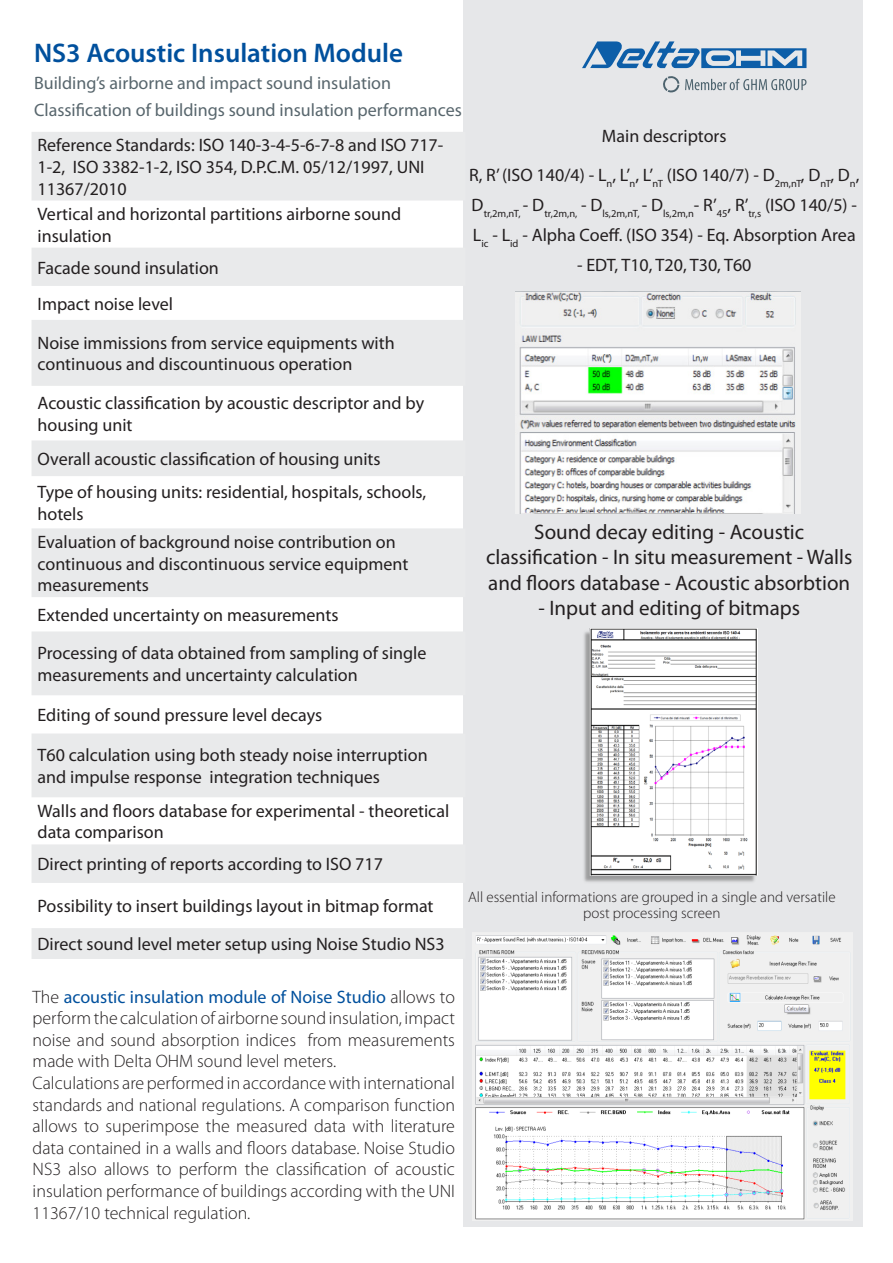
<style>
.page{position:relative;width:893px;height:1263px;background:#fff}
.page>*{position:absolute;margin:0;border:0;box-sizing:border-box;transform-origin:0 0}
.t1{font:600 27px "Myriad Pro";color:#00509d}
.t2{font:21px/25.5px "Myriad Pro";color:#231f20;text-align:center}
.t3{font:18px/21.6px "Myriad Pro";color:#231f20}
.t4{font:300 18px/21.6px "Myriad Pro";color:#231f20;text-align:justify}
.t5{font:18px "Myriad Pro";color:#58666d}
.t6{font:300 15px/16.5px "Myriad Pro";color:#231f20;text-align:center}
.t7{font:10.5px "Myriad Pro";color:#231f20}
.s1{font-weight:400;color:#00509d}
</style>
<div class="page">
<div style="left:463px;top:1px;width:400px;height:1226px;background:#e6e7e9"></div>
<svg style="left:582px;top:41px;width:224px;height:27px"></svg>
<svg style="left:685px;top:79px;width:121px;height:11px"></svg>
<svg style="left:663px;top:76px;width:16px;height:17px"></svg>
<svg style="left:32px;top:132px;width:431px;height:827px;fill:#e9eaeb"></svg>
<img style="left:584px;top:628px;width:173px;height:254px">
<img style="left:515px;top:292px;width:286px;height:222px">
<img style="left:475px;top:935px;width:375px;height:285px">
<p class="t1" style="left:34px;top:35px;width:371px">NS3 Acoustic Insulation Module</p>
<p class="t5" style="left:34px;top:72px;width:359px">Building’s airborne and impact sound insulation</p>
<p class="t5" style="left:34px;top:99px;width:429px">Classification of buildings sound insulation performances</p>
<p class="t3" style="left:38px;top:134px;width:407px">Reference Standards: ISO 140-3-4-5-6-7-8 and ISO 717-<br>1-2, ISO 3382-1-2, ISO 354, D.P.C.M. 05/12/1997, UNI<br>11367/2010</p>
<p class="t3" style="left:38px;top:203px;width:365px">Vertical and horizontal partitions airborne sound insulation</p>
<p class="t3" style="left:38px;top:256px;width:183px">Facade sound insulation</p>
<p class="t3" style="left:38px;top:293px;width:137px">Impact noise level</p>
<p class="t3" style="left:38px;top:332px;width:359px">Noise immissions from service equipments with continuous and discountinuous operation</p>
<p class="t3" style="left:38px;top:392px;width:388px">Acoustic classification by acoustic descriptor and by housing unit</p>
<p class="t3" style="left:38px;top:448px;width:345px">Overall acoustic classification of housing units</p>
<p class="t3" style="left:38px;top:481px;width:390px">Type of housing units: residential, hospitals, schools, hotels</p>
<p class="t3" style="left:38px;top:531px;width:372px">Evaluation of background noise contribution on continuous and discontinuous service equipment measurements</p>
<p class="t3" style="left:38px;top:604px;width:302px">Extended uncertainty on measurements</p>
<p class="t3" style="left:38px;top:642px;width:390px">Processing of data obtained from sampling of single measurements and uncertainty calculation</p>
<p class="t3" style="left:38px;top:704px;width:286px">Editing of sound pressure level decays</p>
<p class="t3" style="left:38px;top:744px;width:392px">T60 calculation using both steady noise interruption and impulse response integration techniques</p>
<p class="t3" style="left:38px;top:800px;width:413px">Walls and floors database for experimental - theoretical data comparison</p>
<p class="t3" style="left:38px;top:853px;width:347px">Direct printing of reports according to ISO 717</p>
<p class="t3" style="left:38px;top:895px;width:398px">Possibility to insert buildings layout in bitmap format</p>
<p class="t3" style="left:38px;top:933px;width:409px">Direct sound level meter setup using Noise Studio NS3</p>
<p class="t3" style="left:602px;top:125px;width:126px">Main descriptors</p>
<p class="t3" style="left:469px;top:164px;width:392px">R, R’ (ISO 140/4) - L<sub>n</sub>, L’<sub>n</sub>, L’<sub>nT</sub> (ISO 140/7) - D<sub>2m,nT</sub>, D<sub>nT</sub>, D<sub>n</sub>,</p>
<p class="t7" style="left:471px;top:207px;width:387px"><sup>D</sup>tr,2m,nT, <sup>-</sup> <sup>D</sup>tr,2m,n, <sup>-</sup> <sup>D</sup>ls,2m,nT, <sup>-</sup> <sup>D</sup>ls,2m,n<sup>-</sup> <sup>R’</sup>45<sup>,</sup> <sup>R’</sup>tr,s <sup>(ISO</sup> <sup>140/5)</sup> <sup>-</sup></p>
<p class="t3" style="left:473px;top:224px;width:384px">L<sub>ic</sub> - L<sub>id</sub> - Alpha Coeff. (ISO 354) - Eq. Absorption Area</p>
<p class="t3" style="left:577px;top:254px;width:176px">- EDT, T10, T20, T30, T60</p>
<p class="t2" style="left:486px;top:518px;width:368px">Sound decay editing - Acoustic classification - In situ measurement - Walls and floors database - Acoustic absorbtion</p>
<p class="t2" style="left:538px;top:595px;width:263px">- Input and editing of bitmaps</p>
<p class="t6" style="left:468px;top:888px;width:369px">All essential informations are grouped in a single and versatile post processing screen</p>
<p class="t4" style="left:33px;top:985px;width:424px">The <span class="s1">acoustic insulation module of Noise Studio</span> allows to perform the calculation of airborne sound insulation, impact noise and sound absorption indices from measurements made with Delta OHM sound level meters.</p>
<p class="t4" style="left:33px;top:1072px;width:424px">Calculations are performed in accordance with international standards and national regulations. A comparison function allows to superimpose the measured data with literature data contained in a walls and floors database. Noise Studio NS3 also allows to perform the classification of acoustic insulation performance of buildings according with the UNI 11367/10 technical regulation.</p>
</div>
